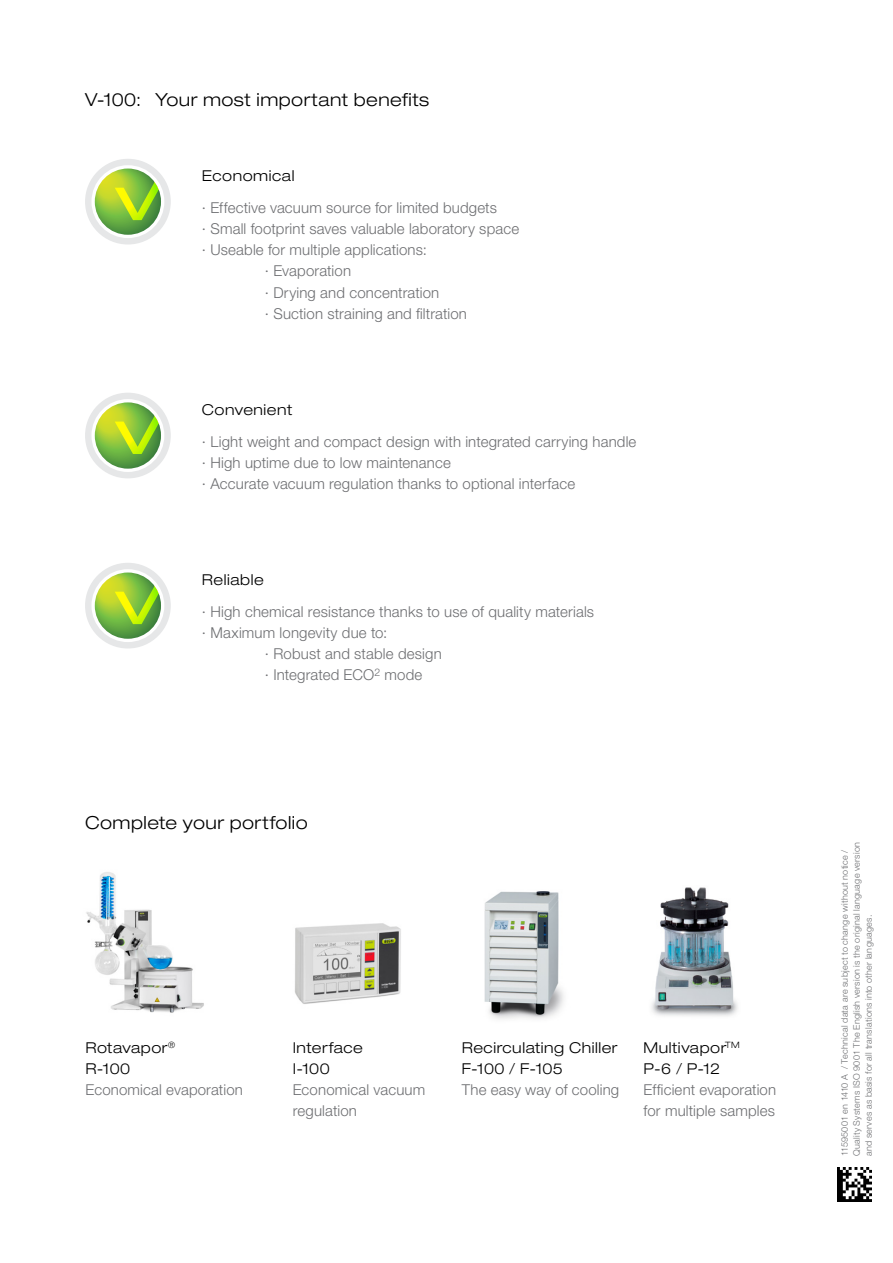
<style>
.page{position:relative;width:893px;height:1263px;background:#fff}
.page>*{position:absolute;margin:0;border:0;box-sizing:border-box;transform-origin:0 0}
.EN_Title{font:300 expanded 18px "Helvetica Neue LT Std";letter-spacing:.025em;color:#000}
.t1{font:300 15px/21.3px "Helvetica Neue LT Std";letter-spacing:.01em;color:#6d6e71}
.DE_Title_small_down{font:300 expanded 15px/21.3px "Helvetica Neue LT Std";letter-spacing:.035em;color:#000}
.EN_Barcode{font:300 9px/12px "Helvetica Neue LT Std";letter-spacing:.03em;color:#6d6e71}
.s1{font-stretch:expanded;color:#000}
.s2{font-stretch:normal;color:#6d6e71}
</style>
<div class="page">
<img style="left:86px;top:872px;width:118px;height:141px">
<img style="left:295px;top:923px;width:106px;height:81px">
<img style="left:484px;top:891px;width:80px;height:128px">
<img style="left:838px;top:1167px;width:34px;height:34px">
<img style="left:651px;top:887px;width:87px;height:129px">
<div style="left:85px;top:159px;width:86px;height:85px;background:#e6e7e8;border-radius:50%"></div>
<svg style="left:91px;top:165px;width:73px;height:73px"></svg>
<svg style="left:95px;top:169px;width:66px;height:66px"></svg>
<svg style="left:110px;top:168px;width:51px;height:67px;background:#9bc852"></svg>
<div style="left:85px;top:393px;width:86px;height:85px;background:#e6e7e8;border-radius:50%"></div>
<div style="left:91px;top:399px;width:73px;height:73px;background:#fff;border-radius:50%"></div>
<svg style="left:95px;top:402px;width:66px;height:67px"></svg>
<svg style="left:110px;top:402px;width:51px;height:67px"></svg>
<div style="left:85px;top:563px;width:86px;height:85px;background:#e6e7e8;border-radius:50%"></div>
<svg style="left:91px;top:569px;width:73px;height:73px"></svg>
<svg style="left:95px;top:572px;width:66px;height:67px"></svg>
<svg style="left:110px;top:572px;width:51px;height:67px;background:#9bc852"></svg>
<p class="EN_Title" style="left:85px;top:89px;width:58px">V-100:</p>
<p class="EN_Title" style="left:155px;top:89px;width:275px">Your most important benefits</p>
<p class="DE_Title_small_down" style="left:202px;top:165px;width:94px">Economical</p>
<p class="t1" style="left:202px;top:196px;width:296px">∙ Effective vacuum source for limited budgets</p>
<p class="t1" style="left:202px;top:218px;width:319px">∙ Small footprint saves valuable laboratory space</p>
<p class="t1" style="left:202px;top:239px;width:226px">∙ Useable for multiple applications:</p>
<p class="t1" style="left:265px;top:260px;width:88px">∙ Evaporation</p>
<p class="t1" style="left:265px;top:281px;width:176px">∙ Drying and concentration</p>
<p class="t1" style="left:265px;top:303px;width:204px">∙ Suction straining and filtration</p>
<p class="DE_Title_small_down" style="left:202px;top:398px;width:92px">Convenient</p>
<p class="t1" style="left:202px;top:430px;width:436px">∙ Light weight and compact design with integrated carrying handle</p>
<p class="t1" style="left:202px;top:451px;width:250px">∙ High uptime due to low maintenance</p>
<p class="t1" style="left:202px;top:473px;width:375px">∙ Accurate vacuum regulation thanks to optional interface</p>
<p class="DE_Title_small_down" style="left:202px;top:568px;width:63px">Reliable</p>
<p class="t1" style="left:202px;top:600px;width:394px">∙ High chemical resistance thanks to use of quality materials</p>
<p class="t1" style="left:202px;top:621px;width:187px">∙ Maximum longevity due to:</p>
<p class="t1" style="left:265px;top:643px;width:178px">∙ Robust and stable design</p>
<p class="t1" style="left:265px;top:664px;width:159px">∙ Integrated ECO<sup>2</sup> mode</p>
<p class="EN_Title" style="left:85px;top:812px;width:224px">Complete your portfolio</p>
<p class="t1" style="left:85px;top:1036px;width:159px"><span class="s1">Rotavapor</span><sup>®<br></sup><span class="s1">R-100<br></span>Economical evaporation</p>
<p class="t1" style="left:293px;top:1036px;width:134px"><span class="s1">Interface<br>I-100<br></span>Economical vacuum regulation</p>
<p class="DE_Title_small_down" style="left:462px;top:1036px;width:159px">Recirculating Chiller<br>F-100 / F-105<br><span class="s2">The easy way of cooling</span></p>
<p class="t1" style="left:644px;top:1036px;width:134px"><span class="s1">Multivapor</span><sup>TM<br></sup><span class="s1">P-6 / P-12<br></span>Efficient evaporation for multiple samples</p>
<p class="EN_Barcode" style="left:838px;top:1156px;width:316px;rotate:-90deg">11595001 en 1410 A / Technical data are subject to change without notice /<br>Quality Systems ISO 9001 The English version is the original language version and serves as basis for all translations into other languages.</p>
</div>
